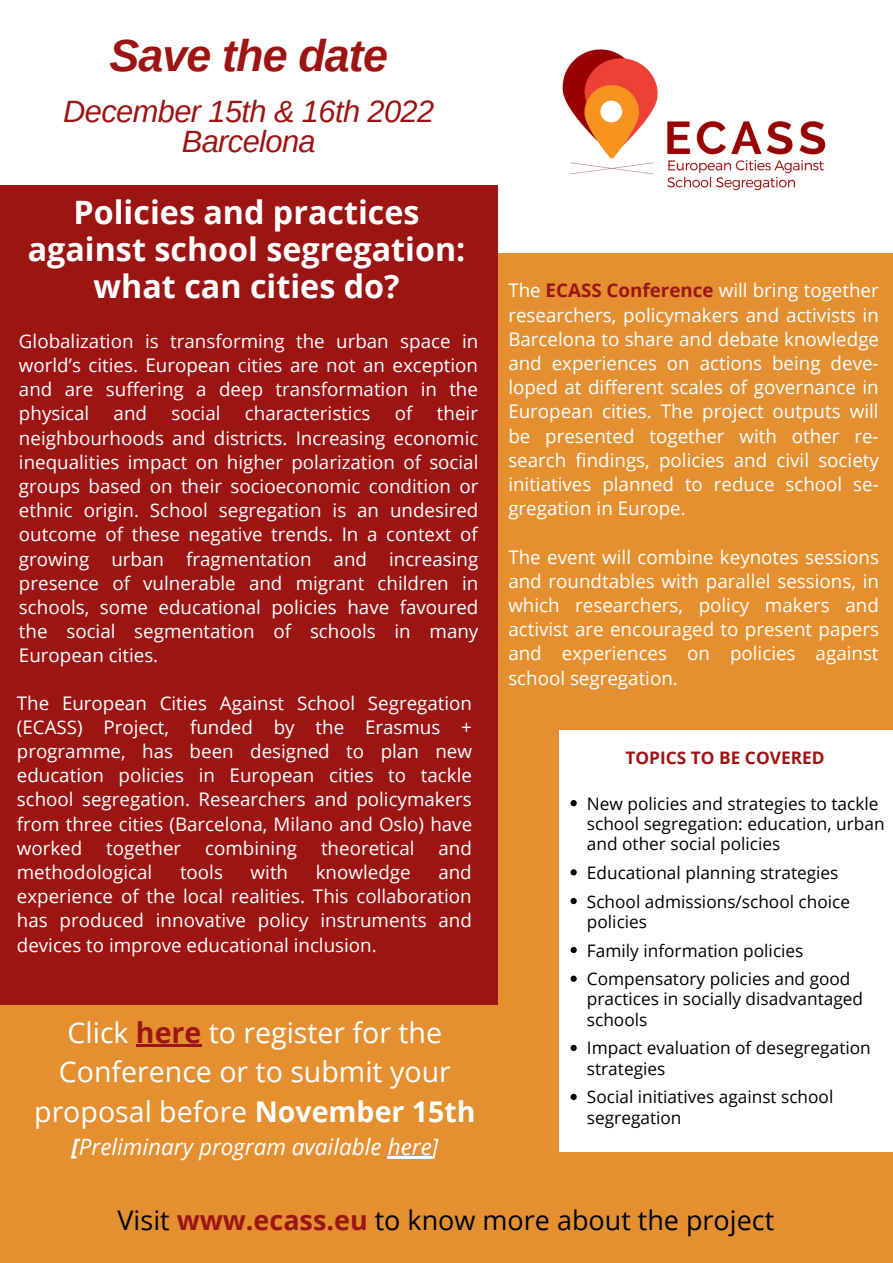
<style>
.page{position:relative;width:893px;height:1263px;background:#e49030}
.page>*{position:absolute;margin:0;border:0;box-sizing:border-box;transform-origin:0 0}
.t1{font:italic 700 44.85px "Arimo";letter-spacing:-.02em;color:#9d1513}
.t2{font:700 32.25px/36.6px "Open Sans";color:#fff;text-align:center}
.t3{font:italic 30.83px/30.4px "Arimo";letter-spacing:-.02em;color:#9d1513;text-align:center}
.t4{font:28.5px/39.4px "Open Sans";color:#fff;text-align:center}
.t5{font:26.92px "Open Sans";color:#000}
.t6{font:italic 22.5px "Open Sans";color:#fff}
.t7{font:18.75px/24.2px "Open Sans";color:#fff;text-align:justify}
.t8{font:17.25px/20.2px "Open Sans";color:#000}
.t9{font:700 17.25px "Open Sans";color:#9d1513}
.s1{font-weight:700;color:#9d1513}
.s2{font-weight:700}
</style>
<div class="page">
<div style="left:558px;top:730px;width:334px;height:421px;background:#fff"></div>
<div style="left:0;top:0;width:893px;height:252px;background:#fff"></div>
<div style="left:0;top:185px;width:497px;height:819px;background:#9d1513"></div>
<img style="left:562px;top:49px;width:264px;height:142px">
<hr style="left:136px;top:1044px;width:65px;height:3px;background:#9d1513">
<hr style="left:388px;top:1156px;width:44px;height:2px;background:#fff">
<svg style="left:570px;top:800px;width:7px;height:6px"></svg>
<svg style="left:570px;top:869px;width:7px;height:6px"></svg>
<svg style="left:570px;top:898px;width:7px;height:6px"></svg>
<svg style="left:570px;top:947px;width:7px;height:6px"></svg>
<svg style="left:570px;top:975px;width:7px;height:7px"></svg>
<svg style="left:570px;top:1045px;width:7px;height:6px"></svg>
<svg style="left:570px;top:1094px;width:7px;height:6px"></svg>
<h1 class="t1" style="left:109px;top:30px;width:280px">Save the date</h1>
<h3 class="t3" style="left:63px;top:96px;width:372px">December 15th &amp; 16th 2022<br>Barcelona</h3>
<h2 class="t2" style="left:28px;top:194px;width:439px">Policies and practices against school segregation: what can cities do?</h2>
<p class="t7" style="left:19px;top:328px;width:461px">Globalization is transforming the urban space in world’s cities. European cities are not an exception and are suffering a deep transformation in the physical</p>
<p class="t7" style="left:114px;top:401px;width:35px">and</p>
<p class="t7" style="left:171px;top:401px;width:51px">social</p>
<p class="t7" style="left:245px;top:401px;width:127px">characteristics</p>
<p class="t7" style="left:395px;top:401px;width:19px">of</p>
<p class="t7" style="left:19px;top:401px;width:461px;text-indent:418px">their neighbourhoods and districts. Increasing economic inequalities impact on higher polarization of social groups based on their socioeconomic condition or ethnic origin. School segregation is an undesired outcome of these negative trends. In a context of growing urban fragmentation and increasing presence of vulnerable and migrant children in schools, some educational policies have favoured the social segmentation of schools in many European cities.</p>
<p class="t7" style="left:17px;top:690px;width:457px">The European Cities Against School Segregation (ECASS) Project, funded by the Erasmus + programme, has been designed to plan new education policies in European cities to tackle school segregation. Researchers and policymakers from three cities (Barcelona, Milano and Oslo) have worked</p>
<p class="t7" style="left:106px;top:835px;width:77px">together</p>
<p class="t7" style="left:205px;top:835px;width:93px">combining</p>
<p class="t7" style="left:321px;top:835px;width:95px">theoretical</p>
<p class="t7" style="left:438px;top:835px;width:35px">and</p>
<p class="t7" style="left:17px;top:859px;width:137px">methodological</p>
<p class="t7" style="left:180px;top:859px;width:44px">tools</p>
<p class="t7" style="left:251px;top:859px;width:39px">with</p>
<p class="t7" style="left:316px;top:859px;width:96px">knowledge</p>
<p class="t7" style="left:17px;top:859px;width:456px;text-indent:421px">and experience of the local realities. This collaboration has produced innovative policy instruments and devices to improve educational inclusion.</p>
<h3 class="t4" style="left:34px;top:1012px;width:443px">Click <span class="s1">here</span> to register for the<br>Conference or to submit your proposal before <span class="s2">November 15th</span></h3>
<p class="t6" style="left:71px;top:1131px;width:368px"><span class="s2">[</span>Preliminary program available here]</p>
<p class="t7" style="left:508px;top:278px;width:372px">The <span class="s1">ECASS Conference</span> will bring together researchers, policymakers and activists in Barcelona to share and debate knowledge and experiences on actions being deve&shy;loped at different scales of governance in European cities. The project outputs will be presented together with other re&shy;search findings, policies and civil society initiatives planned to reduce school se&shy;gregation in Europe.</p>
<p class="t7" style="left:508px;top:544px;width:372px">The event will combine keynotes sessions and roundtables with parallel sessions, in which researchers, policy makers and activist are encouraged to present papers and experiences on policies against school segregation.</p>
<p class="t9" style="left:625px;top:745px;width:200px">TOPICS TO BE COVERED</p>
<p class="t8" style="left:587px;top:793px;width:299px">New policies and strategies to tackle school segregation: education, urban and other social policies</p>
<p class="t8" style="left:587px;top:858px;width:265px;line-height:28.7px">Educational planning strategies<br>School admissions/school choice</p>
<p class="t8" style="left:587px;top:907px;width:265px;line-height:28.7px">policies<br>Family information policies<br>Compensatory policies and good</p>
<p class="t8" style="left:587px;top:988px;width:278px">practices in socially disadvantaged schools</p>
<p class="t8" style="left:587px;top:1037px;width:285px">Impact evaluation of desegregation strategies</p>
<p class="t8" style="left:587px;top:1086px;width:248px">Social initiatives against school segregation</p>
<h3 class="t5" style="left:118px;top:1201px;width:658px">Visit <span class="s1">www.ecass.eu</span> to know more about the project</h3>
</div>
